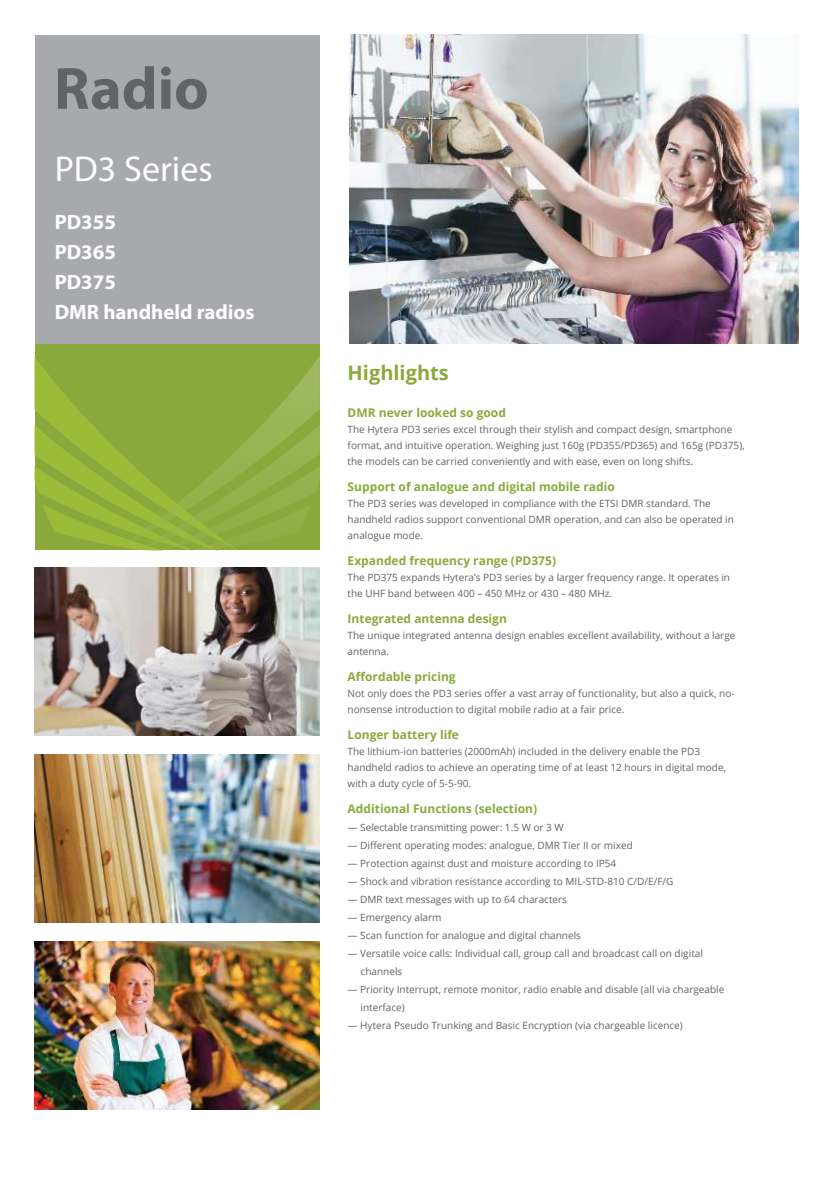
<style>
.page{position:relative;width:840px;height:1191px;background:#fff}
.page>*{position:absolute;margin:0;border:0;box-sizing:border-box;transform-origin:0 0}
.t1{font:700 60px "Myriad Pro";color:#626366}
.t2{font:36px "Myriad Pro";color:#fff}
.t3{font:700 20.8px/30px "Myriad Pro";color:#fff}
.t4{font:700 20px "Open Sans";color:#8aa93c}
.t5{font:700 12px "Open Sans";color:#8aa93c}
.t6{font:10px/16px "Open Sans";color:#626366}
</style>
<div class="page">
<div style="left:35px;top:35px;width:285px;height:309px;background:#a7a9ac"></div>
<img style="left:349px;top:35px;width:448px;height:308px">
<div style="left:35px;top:344px;width:284px;height:206px;background:#8aa93c"></div>
<svg style="left:35px;top:358px;width:79px;height:188px;fill:#96b63b"></svg>
<svg style="left:114px;top:357px;width:205px;height:193px"></svg>
<img style="left:34px;top:567px;width:285px;height:168px">
<img style="left:34px;top:754px;width:285px;height:168px">
<img style="left:34px;top:941px;width:285px;height:168px">
<h1 class="t1" style="left:54px;top:66px;width:156px">Radio</h1>
<h2 class="t2" style="left:55px;top:155px;width:159px">PD3 Series</h2>
<h3 class="t3" style="left:55px;top:208px;width:201px">PD355<br>PD365<br>PD375<br>DMR handheld radios</h3>
<h3 class="t4" style="left:347px;top:365px;width:103px">Highlights</h3>
<p class="t5" style="left:347px;top:407px;width:160px">DMR never looked so good</p>
<p class="t6" style="left:347px;top:422px;width:398px">The Hytera PD3 series excel through their stylish and compact design, smartphone format, and intuitive operation. Weighing just 160g (PD355/PD365) and 165g (PD375), the models can be carried conveniently and with ease, even on long shifts.</p>
<p class="t5" style="left:347px;top:481px;width:268px">Support of analogue and digital mobile radio</p>
<p class="t6" style="left:347px;top:496px;width:387px">The PD3 series was developed in compliance with the ETSI DMR standard. The handheld radios support conventional DMR operation, and can also be operated in analogue mode.</p>
<p class="t5" style="left:347px;top:555px;width:210px">Expanded frequency range (PD375)</p>
<p class="t6" style="left:347px;top:570px;width:384px">The PD375 expands Hytera’s PD3 series by a larger frequency range. It operates in the UHF band between 400 – 450 MHz or 430 – 480 MHz.</p>
<p class="t5" style="left:347px;top:613px;width:161px">Integrated antenna design</p>
<p class="t6" style="left:347px;top:628px;width:389px">The unique integrated antenna design enables excellent availability, without a large antenna.</p>
<p class="t5" style="left:347px;top:668px;width:109px">A昀昀ordable pricing</p>
<p class="t6" style="left:347px;top:684px;width:388px">Not only does the PD3 series o昀昀er a vast array of functionality, but also a quick, no&shy;nonsense introduction to digital mobile radio at a fair price.</p>
<p class="t5" style="left:347px;top:729px;width:113px">Longer battery life</p>
<p class="t6" style="left:347px;top:742px;width:380px">The lithium-ion batteries (2000mAh) included in the delivery enable the PD3 handheld radios to achieve an operating time of at least 12 hours in digital mode, with a duty cycle of 5-5-90.</p>
<p class="t5" style="left:347px;top:803px;width:191px">Additional Functions (selection)</p>
<p class="t6" style="left:347px;top:820px;width:218px">— Selectable transmitting power: 1.5 W or 3 W</p>
<p class="t6" style="left:347px;top:836px;width:286px">— Di昀昀erent operating modes: analogue, DMR Tier II or mixed</p>
<p class="t6" style="left:347px;top:856px;width:270px">— Protection against dust and moisture according to IP54</p>
<p class="t6" style="left:347px;top:872px;width:327px">— Shock and vibration resistance according to MIL-STD-810 C/D/E/F/G</p>
<p class="t6" style="left:347px;top:892px;width:221px">— DMR text messages with up to 64 characters</p>
<p class="t6" style="left:347px;top:910px;width:95px">— Emergency alarm</p>
<p class="t6" style="left:347px;top:928px;width:235px">— Scan function for analogue and digital channels</p>
<p class="t6" style="left:360px;top:945px;width:343px;line-height:18px;text-indent:-13px">— Versatile voice calls: Individual call, group call and broadcast call on digital channels</p>
<p class="t6" style="left:360px;top:981px;width:365px;line-height:18px;text-indent:-13px">— Priority Interrupt, remote monitor, radio enable and disable (all via chargeable interface)</p>
<p class="t6" style="left:347px;top:1016px;width:336px">— Hytera Pseudo Trunking and Basic Encryption (via chargeable licence)</p>
</div>
